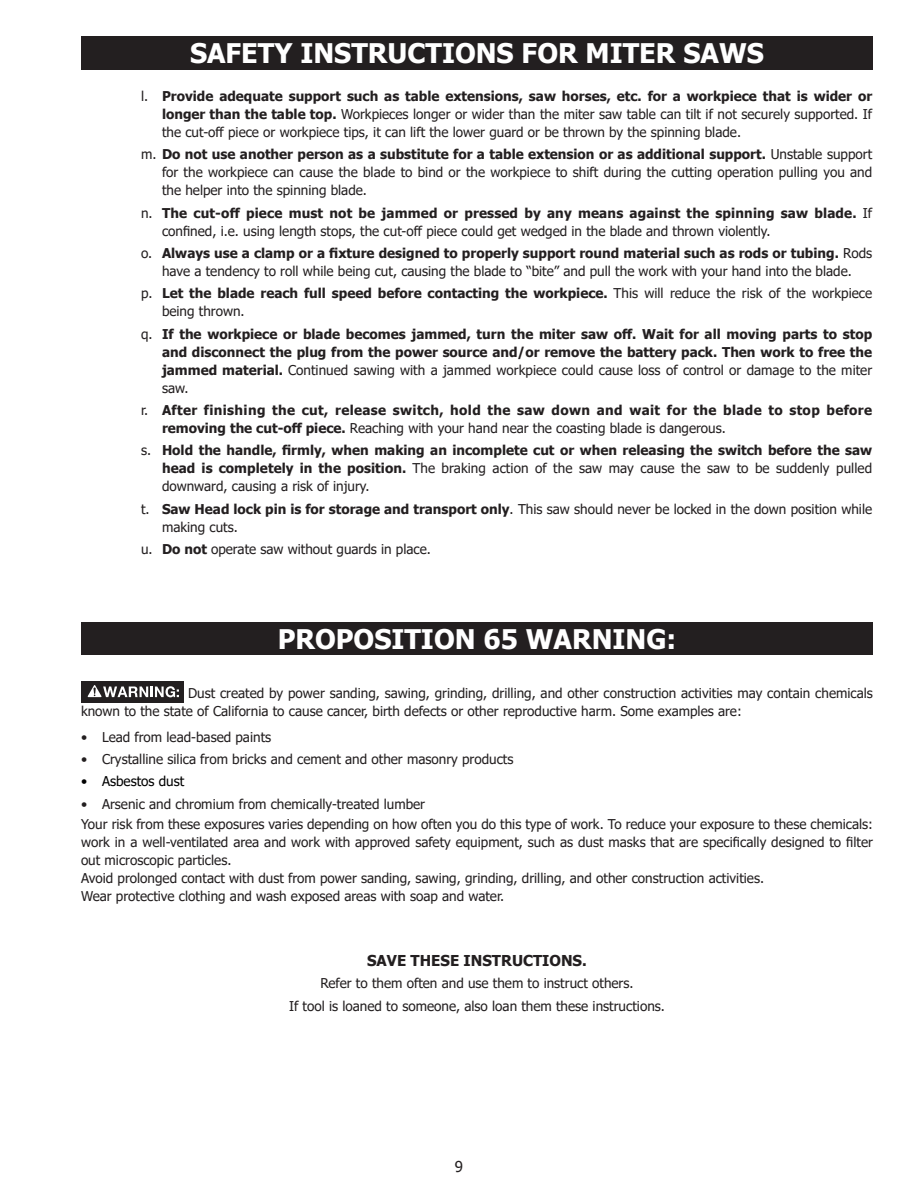
<style>
.page{position:relative;width:918px;height:1188px;background:#fff}
.page>*{position:absolute;margin:0;border:0;box-sizing:border-box;transform-origin:0 0}
.Section_Header{font:700 27px "Tahoma";color:#fff}
.Paragraph_Center{font:700 15px "Tahoma";color:#231f20}
.t1{font:15px "Tahoma";color:#231f20}
.Body_Text{font:13.5px/18px "Tahoma";color:#231f20;text-align:justify}
.t2{font:700 13.5px/18px "Tahoma";color:#231f20;text-align:justify}
.t3{font:700 13.5px/18px "Tahoma";letter-spacing:.025em;color:#231f20}
.Paragraph_Center-2{font:13.5px "Tahoma";color:#231f20}
.t4{font:13.5px "Tahoma";color:#000}
.s1{font-weight:700}
.s2{font-weight:400}
</style>
<div class="page">
<div style="left:81px;top:36px;width:792px;height:33px;background:#231f20"></div>
<div style="left:81px;top:622px;width:792px;height:33px;background:#231f20"></div>
<div style="left:81px;top:681px;width:103px;height:22px;background:#231f20"></div>
<svg style="left:88px;top:685px;width:91px;height:12px"></svg>
<p class="Section_Header" style="left:190px;top:34px;width:575px">SAFETY INSTRUCTIONS FOR MITER SAWS</p>
<p class="Body_Text" style="left:162px;top:88px;width:712px;text-indent:-21px">l. <span class="s1">Provide adequate support such as table extensions, saw horses, etc. for a workpiece that is wider or longer than the table top.</span> Workpieces longer or wider than the miter saw table can tilt if not securely supported. If the cut-off piece or workpiece tips, it can lift the lower guard or be thrown by the spinning blade.</p>
<p class="Body_Text" style="left:162px;top:146px;width:712px;text-indent:-21px">m. <span class="s1">Do not use another person as a substitute for a table extension or as additional support.</span> Unstable support for the workpiece can cause the blade to bind or the workpiece to shift during the cutting operation pulling you and the helper into the spinning blade.</p>
<p class="Body_Text" style="left:162px;top:204px;width:712px;text-indent:-21px">n. <span class="s1">The cut-off piece must not be jammed or pressed by any means against the spinning saw blade.</span> If confined, i.e. using length stops, the cut-off piece could get wedged in the blade and thrown violently.</p>
<p class="Body_Text" style="left:141px;top:245px;width:733px;text-align:center">o. <span class="s1">Always use a clamp or a fixture designed to properly support round material such as rods or tubing.</span> Rods have a tendency to roll while being cut, causing the blade to “bite” and pull the work with your hand into the blade.</p>
<p class="t2" style="left:162px;top:285px;width:712px;text-indent:-21px"><span class="s2">p.</span> Let the blade reach full speed before contacting the workpiece. <span class="s2">This will reduce the risk of the workpiece being thrown.</span></p>
<p class="t2" style="left:162px;top:325px;width:712px;text-indent:-21px"><span class="s2">q.</span> If the workpiece or blade becomes jammed, turn the miter saw off. Wait for all moving parts to stop and disconnect the plug from the power source and/or remove the battery pack. Then work to free the jammed material. <span class="s2">Continued sawing with a jammed workpiece could cause loss of control or damage to the miter saw.</span></p>
<p class="t3" style="left:162px;top:402px;width:712px;text-indent:-21px"><span class="s2">r.</span> After finishing the cut, release switch, hold the saw down and wait for the blade to stop before removing the cut-off piece. <span class="s2">Reaching with your hand near the coasting blade is dangerous.</span></p>
<p class="t2" style="left:162px;top:442px;width:712px;text-indent:-21px"><span class="s2">s.</span> Hold the handle, firmly, when making an incomplete cut or when releasing the switch before the saw head is completely in the position. <span class="s2">The braking action of the saw may cause the saw to be suddenly pulled downward, causing a risk of injury.</span></p>
<p class="Body_Text" style="left:162px;top:500px;width:712px;text-indent:-21px">t. <span class="s1">Saw Head lock pin is for storage and transport only</span>. This saw should never be locked in the down position while making cuts.</p>
<p class="Body_Text" style="left:141px;top:541px;width:292px">u. <span class="s1">Do not</span> operate saw without guards in place.</p>
<p class="Section_Header" style="left:278px;top:620px;width:400px">PROPOSITION 65 WARNING:</p>
<p class="Body_Text" style="left:81px;top:685px;width:794px;text-indent:107px">Dust created by power sanding, sawing, grinding, drilling, and other construction activities may contain chemicals known to the state of California to cause cancer, birth defects or other reproductive harm. Some examples are:</p>
<p class="Body_Text" style="left:81px;top:729px;width:192px">• Lead from lead-based paints</p>
<p class="Body_Text" style="left:81px;top:751px;width:434px">• Crystalline silica from bricks and cement and other masonry products</p>
<p class="t4" style="left:81px;top:772px;width:105px">• Asbestos dust</p>
<p class="Body_Text" style="left:81px;top:796px;width:346px">• Arsenic and chromium from chemically-treated lumber</p>
<p class="Body_Text" style="left:81px;top:816px;width:794px">Your risk from these exposures varies depending on how often you do this type of work. To reduce your exposure to these chemicals: work in a well-ventilated area and work with approved safety equipment, such as dust masks that are specifically designed to filter out microscopic particles.</p>
<p class="Body_Text" style="left:81px;top:870px;width:685px">Avoid prolonged contact with dust from power sanding, sawing, grinding, drilling, and other construction activities.</p>
<p class="Body_Text" style="left:81px;top:888px;width:425px">Wear protective clothing and wash exposed areas with soap and water.</p>
<p class="Paragraph_Center" style="left:367px;top:950px;width:221px">SAVE THESE INSTRUCTIONS.</p>
<p class="Paragraph_Center-2" style="left:320px;top:974px;width:315px">Refer to them often and use them to instruct others.</p>
<p class="Paragraph_Center-2" style="left:289px;top:997px;width:377px">If tool is loaned to someone, also loan them these instructions.</p>
<p class="t1" style="left:455px;top:1157px;width:10px">9</p>
</div>
